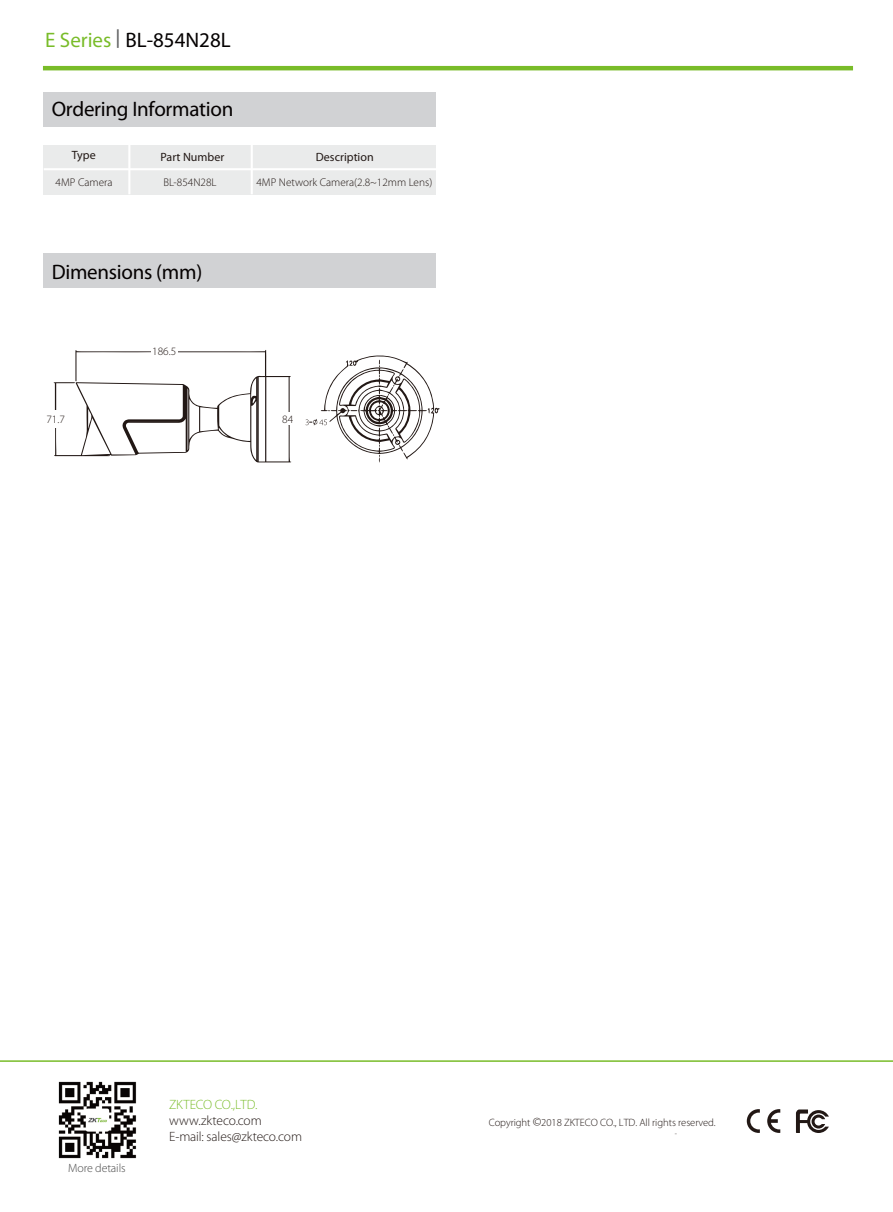
<style>
.page{position:relative;width:893px;height:1212px;background:#fff}
.page>*{position:absolute;margin:0;border:0;box-sizing:border-box;transform-origin:0 0}
.t1{font:21px "Myriad Pro";letter-spacing:-.015em;color:#040000}
.t2{font:300 13.5px/16.2px "Myriad Pro";letter-spacing:-.005em;color:#221815}
.t3{font:300 13.5px "Myriad Pro";letter-spacing:-.015em;color:#79bc29}
.t4{font:12px "Myriad Pro";color:#221815}
.t5{font:300 12px "Myriad Pro";letter-spacing:-.01em;color:#484848}
.t6{font:300 11.25px "Myriad Pro";color:#221815}
.t7{font:300 10.65px "Myriad Pro";letter-spacing:-.005em;color:#221815}
.t8{font:300 7.5px "Myriad Pro";color:#221815}
.s1{color:#79bc29}
.s2{font-family:"Calibri";color:#626365}
.s3{font-size:12.75px}
</style>
<div class="page">
<div style="left:44px;top:92px;width:392px;height:34px;background:#d1d2d4"></div>
<div style="left:44px;top:253px;width:392px;height:34px;background:#d1d2d4"></div>
<hr style="left:43px;top:66px;width:810px;height:4px;background:#79bc29">
<div style="left:44px;top:145px;width:392px;height:49px;background:#eaebeb"></div>
<hr style="left:44px;top:168px;width:392px;height:2px;background:#fff">
<hr style="left:128px;top:145px;width:2px;height:49px;background:#fff">
<hr style="left:251px;top:145px;width:2px;height:49px;background:#fff">
<hr style="left:0;top:1060px;width:893px;height:2px;background:#79bc29">
<svg style="left:747px;top:1109px;width:13px;height:24px"></svg>
<svg style="left:767px;top:1109px;width:13px;height:24px"></svg>
<svg style="left:796px;top:1109px;width:33px;height:24px"></svg>
<img style="left:58px;top:1081px;width:79px;height:78px">
<svg style="left:53px;top:350px;width:239px;height:112px"></svg>
<div style="left:151px;top:341px;width:27px;height:20px;background:#fff"></div>
<div style="left:50px;top:410px;width:10px;height:18px;background:#fff"></div>
<div style="left:281px;top:412px;width:14px;height:13px;background:#fff"></div>
<svg style="left:305px;top:355px;width:135px;height:108px"></svg>
<h1 class="t1" style="left:45px;top:27px;width:187px"><span class="s1">E Series</span><span class="s2">|</span> BL-854N28L</h1>
<h1 class="t1" style="left:52px;top:96px;width:183px">Ordering Information</h1>
<p class="t4" style="left:72px;top:148px;width:25px">Type</p>
<p class="t4" style="left:160px;top:149px;width:65px">Part Number</p>
<p class="t4" style="left:316px;top:149px;width:59px">Description</p>
<p class="t6" style="left:56px;top:176px;width:58px">4MP Camera</p>
<p class="t6" style="left:163px;top:176px;width:55px">BL-854N28L</p>
<p class="t6" style="left:256px;top:175px;width:177px">4MP Network Camera(2.8~12mm Lens)</p>
<h1 class="t1" style="left:52px;top:258px;width:152px">Dimensions (mm)</h1>
<p class="t6" style="left:152px;top:344px;width:26px">186.5</p>
<p class="t6" style="left:46px;top:412px;width:20px">71.7</p>
<p class="t6" style="left:282px;top:412px;width:13px">84</p>
<p class="t5" style="left:68px;top:1160px;width:59px">More details</p>
<p class="t3" style="left:169px;top:1096px;width:90px">ZKTECO CO.,LTD.</p>
<p class="t2" style="left:169px;top:1112px;width:134px">www.zkteco.com<br>E-mail: sales@zkteco.com</p>
<p class="t7" style="left:489px;top:1116px;width:229px">Copyright <span class="s3">©</span>2018 ZKTECO CO., LTD. All rights reserved.</p>
<p class="t8" style="left:675px;top:1129px;width:4px">-</p>
</div>
